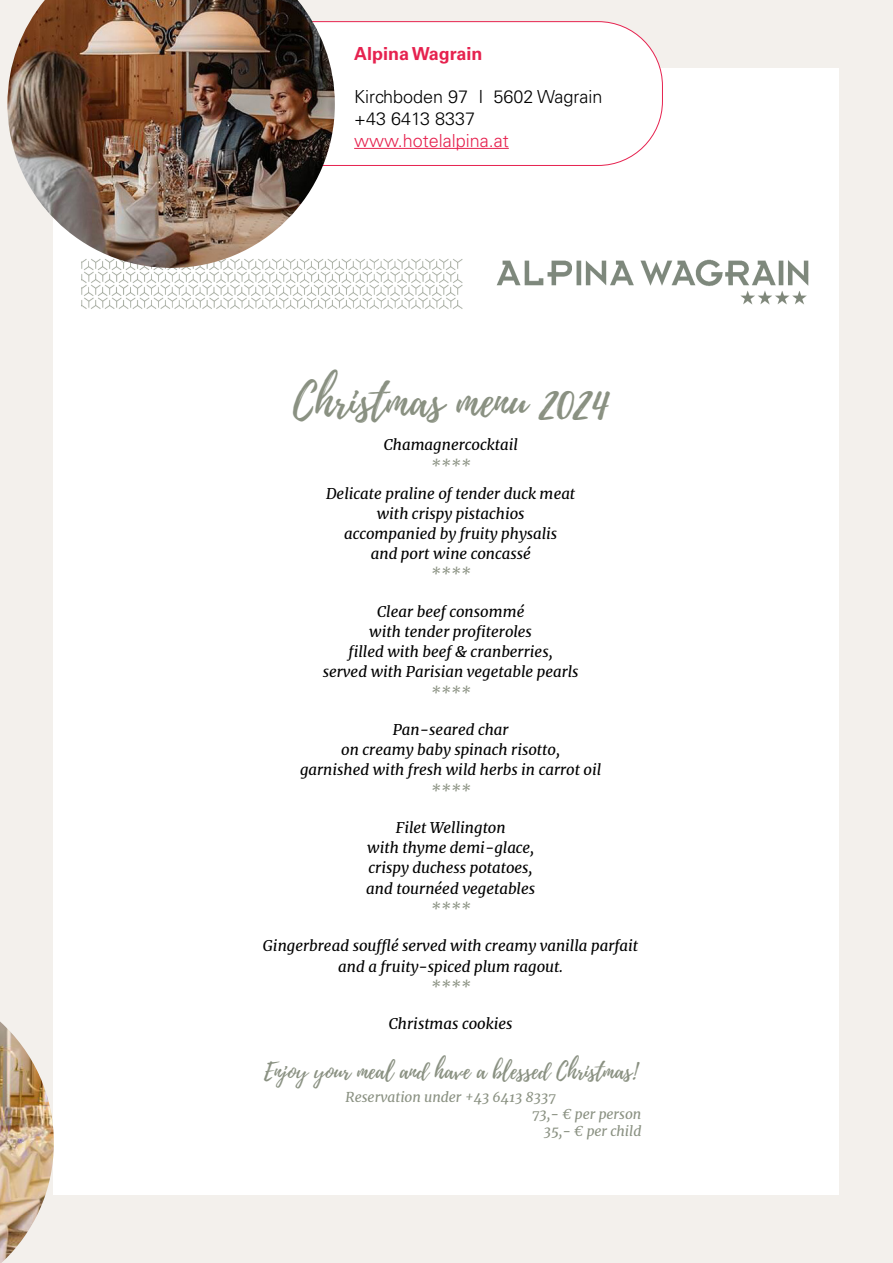
<style>
.page{position:relative;width:893px;height:1263px;background:#f3f0ec}
.page>*{position:absolute;margin:0;border:0;box-sizing:border-box;transform-origin:0 0}
.t1{font:44.7px "Playlist Script";color:#8a9182}
.t2{font:22.35px "Playlist Script";color:#8a9182}
.t3{font:300 18px/21.6px "Univers LT Std";color:#000}
.t4{font:300 18px "Univers LT Std";color:#e6224f}
.t5{font:700 18px "Univers LT Std";color:#e6224f}
.t6{font:italic 14.85px/20.2px "Merriweather";color:#000;text-align:center}
.t7{font:italic 14.85px "Merriweather";color:#8a9182}
.t8{font:italic 13.65px "Merriweather";color:#8a9182}
</style>
<div class="page">
<div style="left:54px;top:68px;width:785px;height:1127px;background:#fff"></div>
<img style="left:496px;top:259px;width:313px;height:46px">
<img style="left:82px;top:259px;width:381px;height:50px">
<div style="left:247px;top:22px;width:415px;height:143px;background:#fff;border-radius:64px"></div>
<img style="left:7px;top:0;width:328px;height:268px">
<hr style="left:354px;top:148px;width:155px;height:1px;background:#e6224f">
<img style="left:0;top:1021px;width:54px;height:242px">
<p class="t5" style="left:354px;top:43px;width:130px">Alpina Wagrain</p>
<p class="t3" style="left:354px;top:86px;width:250px">Kirchboden 97 I 5602 Wagrain +43 6413 8337</p>
<p class="t4" style="left:354px;top:129px;width:156px">www.hotelalpina.at</p>
<h1 class="t1" style="left:293px;top:369px;width:317px">Christmas menu 2024</h1>
<p class="t6" style="left:384px;top:434px;width:136px">Chamagnercocktail</p>
<p class="t7" style="left:431px;top:455px;width:41px">****</p>
<p class="t6" style="left:326px;top:483px;width:251px">Delicate praline of tender duck meat with crispy pistachios<br>accompanied by fruity physalis<br>and port wine concassé</p>
<p class="t7" style="left:431px;top:564px;width:41px">****</p>
<p class="t6" style="left:323px;top:601px;width:257px">Clear beef consommé<br>with tender profiteroles<br>filled with beef &amp; cranberries,<br>served with Parisian vegetable pearls</p>
<p class="t7" style="left:431px;top:682px;width:41px">****</p>
<p class="t6" style="left:300px;top:719px;width:303px">Pan-seared char<br>on creamy baby spinach risotto,<br>garnished with fresh wild herbs in carrot oil</p>
<p class="t7" style="left:431px;top:780px;width:41px">****</p>
<p class="t6" style="left:366px;top:817px;width:170px">Filet Wellington<br>with thyme demi-glace, crispy duchess potatoes, and tournéed vegetables</p>
<p class="t7" style="left:431px;top:898px;width:41px">****</p>
<p class="t6" style="left:263px;top:935px;width:377px">Gingerbread soufflé served with creamy vanilla parfait and a fruity-spiced plum ragout.</p>
<p class="t7" style="left:431px;top:976px;width:41px">****</p>
<p class="t6" style="left:389px;top:1013px;width:125px">Christmas cookies</p>
<h2 class="t2" style="left:264px;top:1055px;width:374px">Enjoy your meal and have a blessed Christmas!</h2>
<p class="t8" style="left:346px;top:1088px;width:212px">Reservation under +43 6413 8337</p>
<p class="t8" style="left:532px;top:1105px;width:111px">73,- € per person</p>
<p class="t8" style="left:544px;top:1122px;width:99px">35,- € per child</p>
</div>
